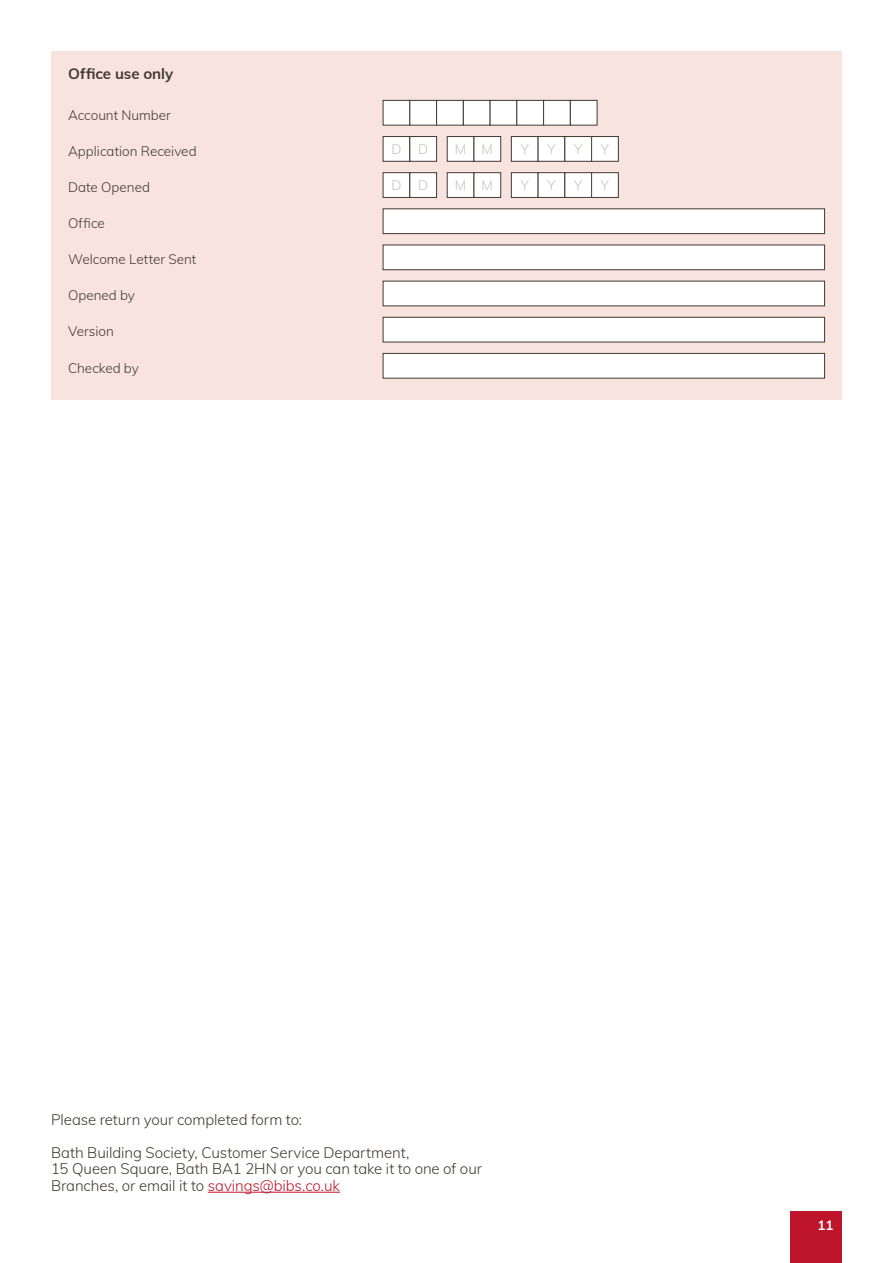
<style>
.page{position:relative;width:893px;height:1263px;background:#fff}
.page>*{position:absolute;margin:0;border:0;box-sizing:border-box;transform-origin:0 0}
.t1{font:300 15px/16.5px "Muli";letter-spacing:-.005em;color:#423934}
.t2{font:700 15px "Muli";color:#423934}
.t3{font:300 13.5px "Muli";color:#423934}
.t4{font:300 13.5px "Muli";color:#c6c1be}
.t5{font:700 13.5px "Muli";color:#fff}
.s1{color:#be152b}
</style>
<div class="page">
<div style="left:791px;top:1212px;width:51px;height:51px;background:#be152b"></div>
<div style="left:51px;top:51px;width:791px;height:349px;background:#f8e3de"></div>
<div style="left:383px;top:208px;width:442px;height:26px;background:#fff;border:1px solid #423934"></div>
<div style="left:383px;top:245px;width:442px;height:25px;background:#fff;border:1px solid #423934"></div>
<div style="left:383px;top:281px;width:442px;height:25px;background:#fff"></div>
<div style="left:383px;top:317px;width:442px;height:25px;background:#fff;border:1px solid #423934"></div>
<div style="left:383px;top:353px;width:442px;height:26px;background:#fff;border:1px solid #423934"></div>
<div style="left:383px;top:137px;width:27px;height:24px;background:#fff"></div>
<div style="left:383px;top:136px;width:27px;height:26px;border:1px solid #423934"></div>
<div style="left:410px;top:137px;width:27px;height:24px;background:#fff"></div>
<div style="left:409px;top:136px;width:28px;height:26px;border:1px solid #423934"></div>
<div style="left:447px;top:137px;width:27px;height:24px;background:#fff"></div>
<div style="left:447px;top:136px;width:27px;height:26px;border:1px solid #423934"></div>
<div style="left:474px;top:137px;width:27px;height:24px;background:#fff"></div>
<div style="left:474px;top:136px;width:27px;height:26px;border:1px solid #423934"></div>
<div style="left:511px;top:137px;width:27px;height:24px;background:#fff"></div>
<div style="left:511px;top:136px;width:27px;height:26px;border:1px solid #423934"></div>
<div style="left:538px;top:137px;width:27px;height:24px;background:#fff"></div>
<div style="left:538px;top:136px;width:27px;height:26px;border:1px solid #423934"></div>
<div style="left:565px;top:137px;width:27px;height:24px;background:#fff"></div>
<div style="left:564px;top:136px;width:28px;height:26px;border:1px solid #423934"></div>
<div style="left:592px;top:137px;width:26px;height:24px;background:#fff"></div>
<div style="left:591px;top:136px;width:28px;height:26px;border:1px solid #423934"></div>
<div style="left:383px;top:173px;width:27px;height:24px;background:#fff"></div>
<div style="left:383px;top:172px;width:27px;height:26px;border:1px solid #423934"></div>
<div style="left:410px;top:173px;width:27px;height:24px;background:#fff"></div>
<div style="left:409px;top:172px;width:28px;height:26px;border:1px solid #423934"></div>
<div style="left:447px;top:173px;width:27px;height:24px;background:#fff"></div>
<div style="left:447px;top:172px;width:27px;height:26px;border:1px solid #423934"></div>
<div style="left:474px;top:173px;width:27px;height:24px;background:#fff"></div>
<div style="left:474px;top:172px;width:27px;height:26px;border:1px solid #423934"></div>
<div style="left:511px;top:173px;width:27px;height:24px;background:#fff"></div>
<div style="left:511px;top:172px;width:27px;height:26px;border:1px solid #423934"></div>
<div style="left:538px;top:173px;width:27px;height:24px;background:#fff"></div>
<div style="left:538px;top:172px;width:27px;height:26px;border:1px solid #423934"></div>
<div style="left:565px;top:173px;width:27px;height:24px;background:#fff"></div>
<div style="left:564px;top:172px;width:28px;height:26px;border:1px solid #423934"></div>
<div style="left:592px;top:173px;width:26px;height:24px;background:#fff"></div>
<div style="left:591px;top:172px;width:28px;height:26px;border:1px solid #423934"></div>
<div style="left:383px;top:100px;width:27px;height:26px;background:#fff;border:1px solid #423934"></div>
<div style="left:409px;top:100px;width:28px;height:26px;background:#fff;border:1px solid #423934"></div>
<div style="left:436px;top:100px;width:28px;height:26px;background:#fff;border:1px solid #423934"></div>
<div style="left:463px;top:100px;width:27px;height:26px;background:#fff;border:1px solid #423934"></div>
<div style="left:490px;top:100px;width:27px;height:26px;background:#fff;border:1px solid #423934"></div>
<div style="left:516px;top:100px;width:28px;height:26px;background:#fff;border:1px solid #423934"></div>
<div style="left:543px;top:100px;width:28px;height:26px;background:#fff;border:1px solid #423934"></div>
<div style="left:570px;top:100px;width:27px;height:26px;background:#fff;border:1px solid #423934"></div>
<hr style="left:208px;top:1192px;width:132px;height:1px;background:#be152b">
<p class="t2" style="left:68px;top:63px;width:107px">Office use only</p>
<p class="t3" style="left:68px;top:105px;width:104px">Account Number</p>
<p class="t3" style="left:68px;top:141px;width:130px">Application Received</p>
<p class="t3" style="left:68px;top:177px;width:83px">Date Opened</p>
<p class="t3" style="left:68px;top:213px;width:38px">Office</p>
<p class="t3" style="left:68px;top:249px;width:130px">Welcome Letter Sent</p>
<p class="t3" style="left:68px;top:286px;width:69px">Opened by</p>
<p class="t3" style="left:68px;top:322px;width:47px">Version</p>
<p class="t3" style="left:68px;top:358px;width:72px">Checked by</p>
<p class="t4" style="left:391px;top:139px;width:38px">D D</p>
<p class="t4" style="left:455px;top:139px;width:40px">M M</p>
<p class="t4" style="left:521px;top:139px;width:10px">Y</p>
<p class="t4" style="left:547px;top:139px;width:10px">Y</p>
<p class="t4" style="left:574px;top:139px;width:10px">Y</p>
<p class="t4" style="left:601px;top:139px;width:10px">Y</p>
<p class="t4" style="left:391px;top:175px;width:38px">D D</p>
<p class="t4" style="left:455px;top:175px;width:40px">M M</p>
<p class="t4" style="left:521px;top:175px;width:10px">Y</p>
<p class="t4" style="left:547px;top:175px;width:10px">Y</p>
<p class="t4" style="left:574px;top:175px;width:10px">Y</p>
<p class="t4" style="left:601px;top:175px;width:10px">Y</p>
<p class="t1" style="left:51px;top:1110px;width:253px">Please return your completed form to:</p>
<p class="t1" style="left:51px;top:1143px;width:432px">Bath Building Society, Customer Service Department,<br>15 Queen Square, Bath BA1 2HN or you can take it to one of our<br>Branches, or email it to <span class="s1">savings@bibs.co.uk</span></p>
<p class="t5" style="left:817px;top:1215px;width:17px">11</p>
</div>
